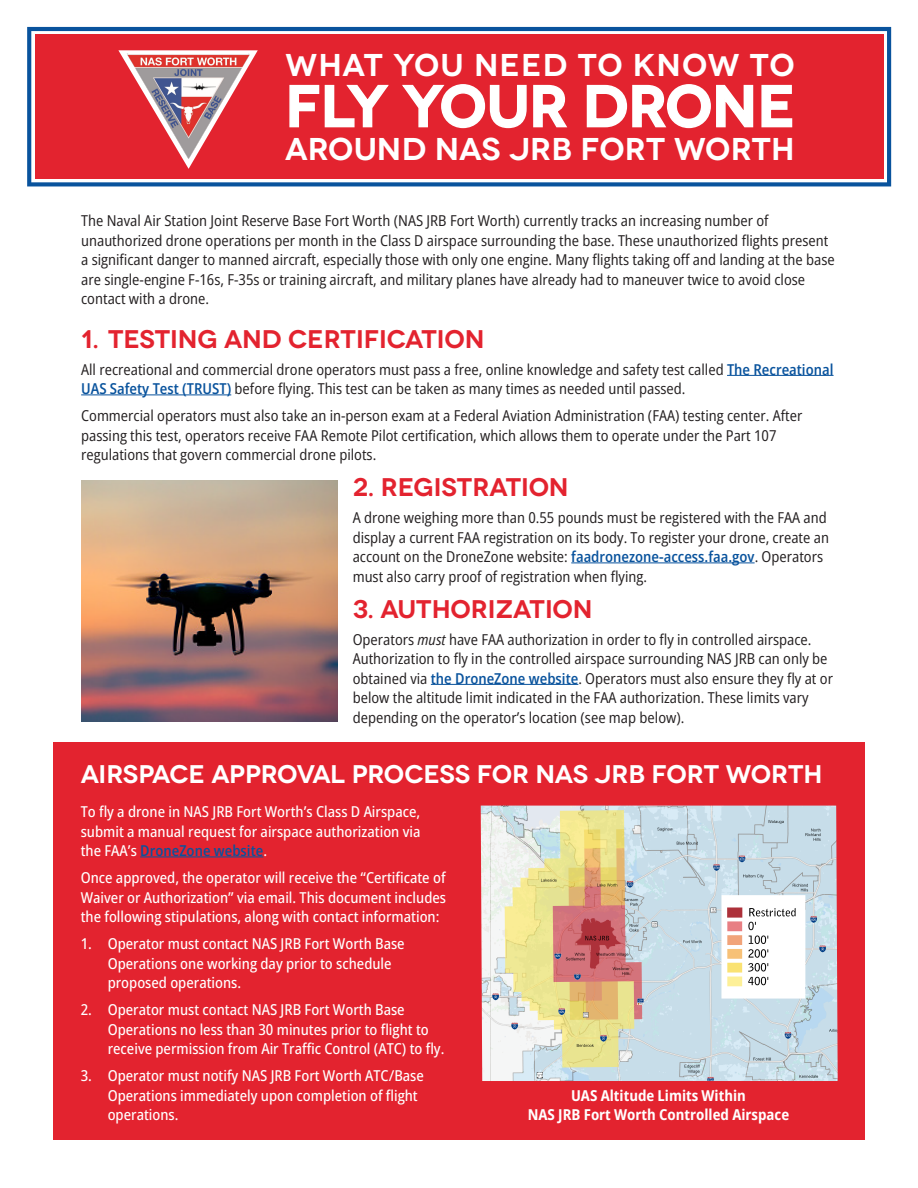
<style>
.page{position:relative;width:918px;height:1188px;background:#fff}
.page>*{position:absolute;margin:0;border:0;box-sizing:border-box;transform-origin:0 0}
.t1{font:600 58.5px "Novecentowide";letter-spacing:-.01em;color:#fff}
.t2{font:600 31.5px "Novecentowide";letter-spacing:.005em;color:#fff}
.t3{font:600 31.5px "Novecentowide";letter-spacing:.025em;color:#fff}
.t4{font:600 25.5px "Novecentowide";letter-spacing:-.005em;color:#e3232f}
.t5{font:600 25.5px "Novecentowide";letter-spacing:-.015em;color:#fff}
.t6{font:semi-condensed 15px/19.5px "Open Sans";color:#231f20}
.t7{font:500 semi-condensed 15px/19.5px "Open Sans";color:#fff}
.t8{font:700 semi-condensed 15px/19.5px "Open Sans";color:#fff;text-align:center}
.s1{font-weight:600;color:#09539d}
.s2{font-style:italic}
</style>
<div class="page">
<div style="left:54px;top:742px;width:811px;height:398px;background:#e3232f"></div>
<svg style="left:27px;top:27px;width:864px;height:159px;background:#d33444"></svg>
<hr style="left:727px;top:375px;width:107px;height:1px;background:#09539d">
<hr style="left:81px;top:395px;width:150px;height:1px;background:#09539d">
<hr style="left:571px;top:563px;width:184px;height:1px;background:#09539d">
<hr style="left:431px;top:684px;width:147px;height:1px;background:#09539d">
<svg style="left:289px;top:84px;width:101px;height:44px;background:#e7454f"></svg>
<svg style="left:401px;top:83px;width:167px;height:46px;background:#e7444e"></svg>
<svg style="left:586px;top:83px;width:168px;height:46px;background:#e74952"></svg>
<svg style="left:761px;top:84px;width:32px;height:44px"></svg>
<div style="left:118px;top:50px;width:140px;height:119px;background:#e3232f"></div>
<img style="left:126px;top:44px;width:125px;height:125px">
<hr style="left:140px;top:857px;width:123px;height:1px;background:#09539d">
<img style="left:81px;top:480px;width:257px;height:242px">
<img style="left:481px;top:806px;width:357px;height:275px">
<h2 class="t3" style="left:285px;top:45px;width:511px">WHAT YOU NEED TO KNOW TO</h2>
<h1 class="t1" style="left:285px;top:70px;width:512px">FLY YOUR DRONE</h1>
<h2 class="t2" style="left:285px;top:129px;width:511px">AROUND NAS JRB FORT WORTH</h2>
<p class="t6" style="left:81px;top:211px;width:755px">The Naval Air Station Joint Reserve Base Fort Worth (NAS JRB Fort Worth) currently tracks an increasing number of unauthorized drone operations per month in the Class D airspace surrounding the base. These unauthorized flights present a significant danger to manned aircraft, especially those with only one engine. Many flights taking off and landing at the base are single-engine F-16s, F-35s or training aircraft, and military planes have already had to maneuver twice to avoid close contact with a drone.</p>
<h3 class="t4" style="left:81px;top:323px;width:405px">1. TESTING AND CERTIFICATION</h3>
<p class="t6" style="left:81px;top:359px;width:754px">All recreational and commercial drone operators must pass a free, online knowledge and safety test called <span class="s1">The Recreational<br>UAS Safety Test (TRUST)</span> before flying. This test can be taken as many times as needed until passed.</p>
<p class="t6" style="left:81px;top:406px;width:723px">Commercial operators must also take an in-person exam at a Federal Aviation Administration (FAA) testing center. After passing this test, operators receive FAA Remote Pilot certification, which allows them to operate under the Part 107 regulations that govern commercial drone pilots.</p>
<h3 class="t4" style="left:353px;top:472px;width:218px">2. REGISTRATION</h3>
<p class="t6" style="left:353px;top:508px;width:478px">A drone weighing more than 0.55 pounds must be registered with the FAA and display a current FAA registration on its body. To register your drone, create an account on the DroneZone website: <span class="s1">faadronezone-access.faa.gov</span>. Operators must also carry proof of registration when flying.</p>
<h3 class="t4" style="left:353px;top:593px;width:241px">3. AUTHORIZATION</h3>
<p class="t6" style="left:353px;top:629px;width:482px">Operators <span class="s2">must</span> have FAA authorization in order to fly in controlled airspace.<br>Authorization to fly in the controlled airspace surrounding NAS JRB can only be obtained via <span class="s1">the DroneZone website</span>. Operators must also ensure they fly at or below the altitude limit indicated in the FAA authorization. These limits vary depending on the operator’s location (see map below).</p>
<h3 class="t5" style="left:81px;top:758px;width:743px">AIRSPACE APPROVAL PROCESS FOR NAS JRB FORT WORTH</h3>
<p class="t7" style="left:81px;top:802px;width:341px;text-align:justify">To fly a drone in NAS JRB Fort Worth’s Class D Airspace, submit a manual request for airspace authorization via the FAA’s <span class="s1">DroneZone website</span>.</p>
<p class="t7" style="left:81px;top:868px;width:367px;text-align:justify">Once approved, the operator will receive the “Certificate of Waiver or Authorization” via email. This document includes the following stipulations, along with contact information:</p>
<p class="t7" style="left:108px;top:934px;width:299px;text-indent:-27px">1. Operator must contact NAS JRB Fort Worth Base<br>Operations one working day prior to schedule proposed operations.</p>
<p class="t7" style="left:108px;top:1000px;width:338px;text-indent:-27px">2. Operator must contact NAS JRB Fort Worth Base<br>Operations no less than 30 minutes prior to flight to receive permission from Air Traffic Control (ATC) to fly.</p>
<p class="t7" style="left:108px;top:1066px;width:318px;text-indent:-27px">3. Operator must notify NAS JRB Fort Worth ATC/Base<br>Operations immediately upon completion of flight operations.</p>
<p class="t8" style="left:528px;top:1085px;width:263px">UAS Altitude Limits Within<br>NAS JRB Fort Worth Controlled Airspace</p>
</div>
